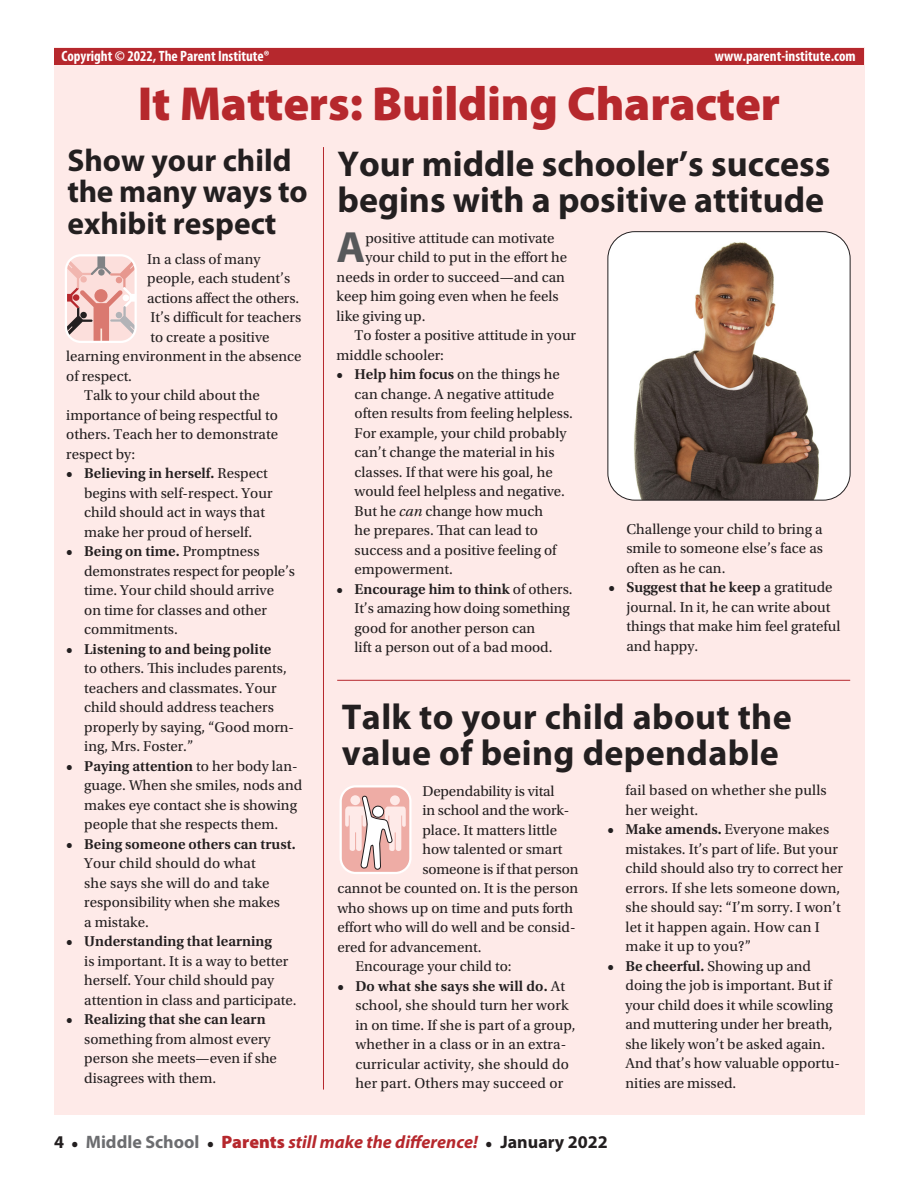
<style>
.page{position:relative;width:918px;height:1188px;background:#fff}
.page>*{position:absolute;margin:0;border:0;box-sizing:border-box;transform-origin:0 0}
.t1{font:900 48px "Myriad Pro";letter-spacing:-.005em;color:#b6282d}
.t2{font:700 43.95px "Myriad Pro";color:#57585a}
.t3{font:700 36px/36px "Myriad Pro";color:#231f20}
.t4{font:700 31.5px/31.5px "Myriad Pro";color:#231f20}
.t5{font:italic 700 18px "Myriad Pro";color:#b6282d}
.t6{font:15px/19.5px "Utopia Std";color:#231f20}
.t7{font:600 15px "Utopia Std";color:#231f20}
.t8{font:700 condensed 15px "Myriad Pro";color:#fff}
.s1{font-weight:600}
.s2{font-style:italic}
.s3{font-style:normal;color:#231f20}
.s4{font-family:"Utopia Std";font-style:normal;font-size:15px;color:#231f20}
.s5{font-style:normal;color:#6c6d70}
.s6{font-weight:900;font-style:normal}
</style>
<div class="page">
<div style="left:54px;top:48px;width:810px;height:1067px;background:#feeae8"></div>
<hr style="left:337px;top:680px;width:513px;height:1px;background:#b6282d">
<hr style="left:323px;top:147px;width:1px;height:943px;background:#b6282d">
<svg style="left:65px;top:254px;width:72px;height:89px"></svg>
<svg style="left:340px;top:785px;width:72px;height:89px"></svg>
<div style="left:54px;top:49px;width:810px;height:16px;background:#b6282d"></div>
<img style="left:608px;top:232px;width:242px;height:267px">
<div style="left:608px;top:231px;width:242px;height:270px;border:1px solid #231f20;border-radius:27px"></div>
<p class="t8" style="left:62px;top:46px;width:210px">Copyright © 2022, The Parent Institute®</p>
<p class="t8" style="left:715px;top:46px;width:142px">www.parent-institute.com</p>
<h1 class="t1" style="left:138px;top:72px;width:644px">It Matters: Building Character</h1>
<h3 class="t3" style="left:338px;top:144px;width:495px">Your middle schooler’s success begins with a positive attitude</h3>
<h2 class="t2" style="left:337px;top:219px;width:30px">A</h2>
<p class="t6" style="left:365px;top:229px;width:191px">positive attitude can motivate</p>
<h3 class="t4" style="left:68px;top:143px;width:242px">Show your child the many ways to exhibit respect</h3>
<p class="t6" style="left:365px;top:248px;width:203px">your child to put in the effort he</p>
<p class="t6" style="left:337px;top:268px;width:230px">needs in order to succeed—and can</p>
<p class="t6" style="left:337px;top:287px;width:224px">keep him going even when he feels</p>
<p class="t6" style="left:337px;top:307px;width:90px">like giving up.</p>
<p class="t6" style="left:355px;top:326px;width:223px">To foster a positive attitude in your</p>
<p class="t6" style="left:337px;top:346px;width:109px">middle schooler:</p>
<p class="t6" style="left:355px;top:365px;width:220px;text-indent:-18px"><span class="s1">• Help him focus</span> on the things he can change. A negative attitude often results from feeling helpless.<br>For example, your child probably can’t change the material in his classes. If that were his goal, he would feel helpless and negative.<br>But he <span class="s2">can</span> change how much<br>he prepares. That can lead to success and a positive feeling of empowerment.</p>
<p class="t6" style="left:355px;top:580px;width:220px;text-indent:-18px"><span class="s1">• Encourage him to think</span> of others.<br>It’s amazing how doing something good for another person can<br>lift a person out of a bad mood.</p>
<p class="t6" style="left:147px;top:250px;width:115px">In a class of many</p>
<p class="t6" style="left:147px;top:269px;width:145px">people, each student’s</p>
<p class="t6" style="left:147px;top:289px;width:153px">actions affect the others.</p>
<p class="t6" style="left:150px;top:308px;width:152px">It’s difficult for teachers</p>
<p class="t6" style="left:150px;top:328px;width:121px">to create a positive</p>
<p class="t6" style="left:66px;top:347px;width:237px">learning environment in the absence</p>
<p class="t6" style="left:66px;top:367px;width:67px">of respect.</p>
<p class="t6" style="left:84px;top:386px;width:177px">Talk to your child about the</p>
<p class="t6" style="left:66px;top:406px;width:213px">importance of being respectful to</p>
<p class="t6" style="left:66px;top:425px;width:213px">others. Teach her to demonstrate</p>
<p class="t6" style="left:66px;top:445px;width:70px">respect by:</p>
<p class="t6" style="left:84px;top:464px;width:190px;text-indent:-18px"><span class="s1">• Believing in herself.</span> Respect begins with self-respect. Your child should act in ways that make her proud of herself.</p>
<p class="t6" style="left:84px;top:542px;width:212px;text-indent:-18px"><span class="s1">• Being on time.</span> Promptness demonstrates respect for people’s time. Your child should arrive<br>on time for classes and other commitments.</p>
<p class="t7" style="left:66px;top:641px;width:207px">• Listening to and being polite</p>
<p class="t6" style="left:84px;top:659px;width:211px">to others. This includes parents, teachers and classmates. Your child should address teachers properly by saying, “Good morn&shy;ing, Mrs. Foster.”</p>
<p class="t6" style="left:84px;top:757px;width:220px;text-indent:-18px"><span class="s1">• Paying attention</span> to her body lan&shy;guage. When she smiles, nods and makes eye contact she is showing people that she respects them.</p>
<p class="t7" style="left:66px;top:836px;width:231px">• Being someone others can trust.</p>
<p class="t6" style="left:84px;top:854px;width:197px">Your child should do what she says she will do and take responsibility when she makes a mistake.</p>
<p class="t7" style="left:66px;top:933px;width:207px">• Understanding that learning</p>
<p class="t6" style="left:84px;top:952px;width:214px">is important. It is a way to better herself. Your child should pay attention in class and participate.</p>
<p class="t7" style="left:66px;top:1011px;width:201px">• Realizing that she can learn</p>
<p class="t6" style="left:84px;top:1030px;width:194px">something from almost every person she meets—even if she disagrees with them.</p>
<p class="t6" style="left:626px;top:519px;width:198px;text-align:justify">Challenge your child to bring a smile to someone else’s face as often as he can.</p>
<p class="t6" style="left:626px;top:578px;width:216px;text-indent:-18px"><span class="s1">• Suggest that he keep</span> a gratitude journal. In it, he can write about things that make him feel grateful and happy.</p>
<h3 class="t3" style="left:342px;top:697px;width:451px">Talk to your child about the value of being dependable</h3>
<p class="t6" style="left:422px;top:781px;width:134px">Dependability is vital</p>
<p class="t6" style="left:422px;top:801px;width:148px">in school and the work-</p>
<p class="t6" style="left:422px;top:820px;width:136px">place. It matters little</p>
<p class="t6" style="left:422px;top:840px;width:142px">how talented or smart</p>
<p class="t6" style="left:422px;top:859px;width:158px">someone is if that person</p>
<p class="t6" style="left:337px;top:879px;width:242px">cannot be counted on. It is the person</p>
<p class="t6" style="left:337px;top:898px;width:237px">who shows up on time and puts forth</p>
<p class="t6" style="left:337px;top:918px;width:240px">effort who will do well and be consid-</p>
<p class="t6" style="left:337px;top:937px;width:146px">ered for advancement.</p>
<p class="t6" style="left:355px;top:957px;width:158px">Encourage your child to:</p>
<p class="t6" style="left:355px;top:976px;width:222px;text-indent:-18px"><span class="s1">• Do what she says she will do.</span> At school, she should turn her work in on time. If she is part of a group, whether in a class or in an extra&shy;curricular activity, she should do her part. Others may succeed or</p>
<p class="t6" style="left:625px;top:781px;width:203px">fail based on whether she pulls her weight.</p>
<p class="t6" style="left:626px;top:820px;width:219px;text-indent:-18px"><span class="s1">• Make amends.</span> Everyone makes mistakes. It’s part of life. But your child should also try to correct her errors. If she lets someone down, she should say: “I’m sorry. I won’t let it happen again. How can I make it up to you?”</p>
<p class="t6" style="left:626px;top:956px;width:216px;text-indent:-18px"><span class="s1">• Be cheerful.</span> Showing up and doing the job is important. But if your child does it while scowling and muttering under her breath, she likely won’t be asked again.<br>And that’s how valuable opportu&shy;nities are missed.</p>
<p class="t5" style="left:54px;top:1130px;width:555px"><span class="s3">4</span> <span class="s4">•</span> <span class="s5">Middle School</span> <span class="s4">•</span> <span class="s6">Parents</span> still make the difference! <span class="s4">•</span> <span class="s3">January 2022</span></p>
</div>
